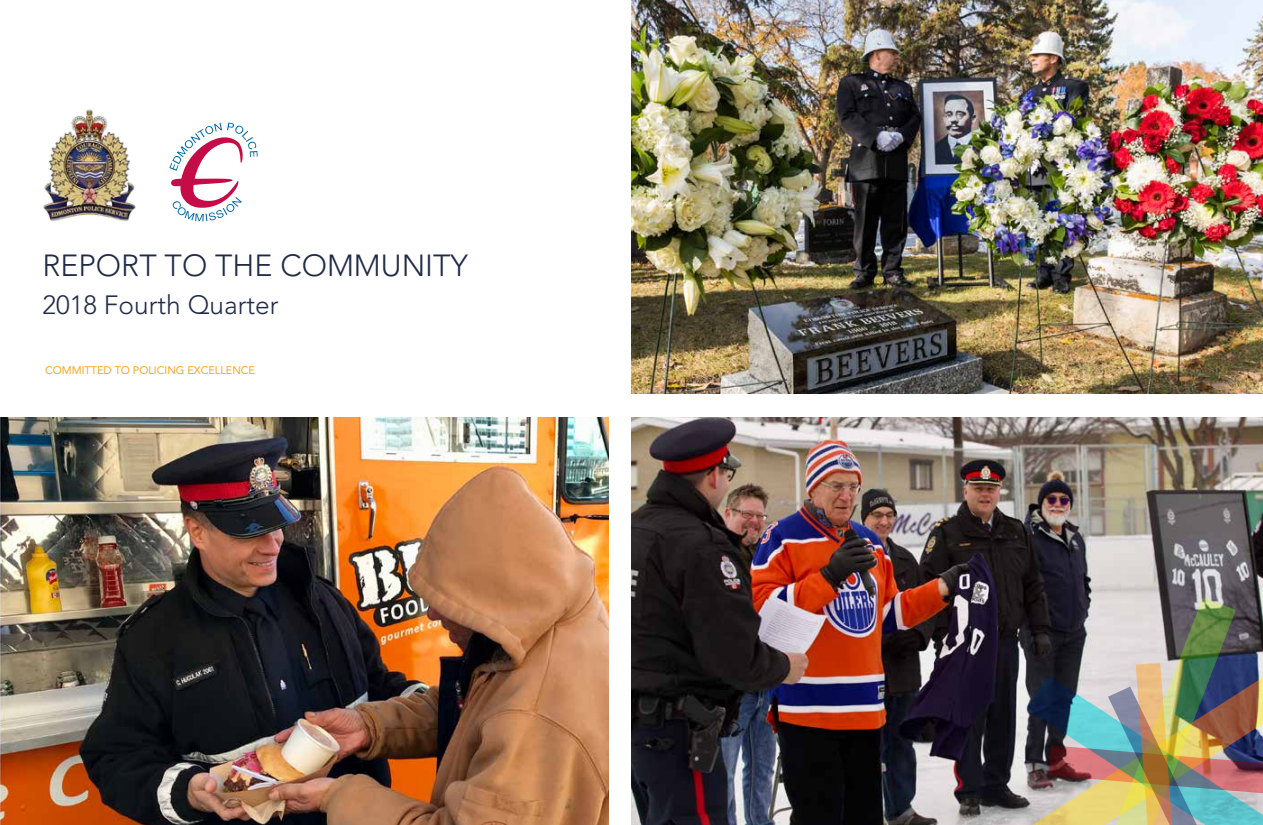
<style>
.page{position:relative;width:1263px;height:825px;background:#fff}
.page>*{position:absolute;margin:0;border:0;box-sizing:border-box;transform-origin:0 0}
.t1{font:300 30.25px "Avenir";color:#212b47}
.t2{font:300 26.25px "Avenir";color:#212b47}
.t3{font:11px "Avenir";color:#faa61a}
</style>
<div class="page">
<img style="left:0;top:417px;width:609px;height:408px">
<img style="left:632px;top:0;width:630px;height:394px">
<svg style="left:169px;top:123px;width:89px;height:98px"></svg>
<img style="left:43px;top:110px;width:93px;height:112px">
<img style="left:632px;top:417px;width:630px;height:408px">
<svg style="left:1001px;top:579px;width:261px;height:74px;background:#5b575b"></svg>
<svg style="left:1018px;top:593px;width:244px;height:60px;background:#73736f"></svg>
<img style="left:999px;top:653px;width:263px;height:172px">
<h1 class="t1" style="left:42px;top:248px;width:427px">REPORT TO THE COMMUNITY</h1>
<h2 class="t2" style="left:42px;top:289px;width:238px">2018 Fourth Quarter</h2>
<p class="t3" style="left:45px;top:364px;width:212px">COMMITTED TO POLICING EXCELLENCE</p>
</div>
